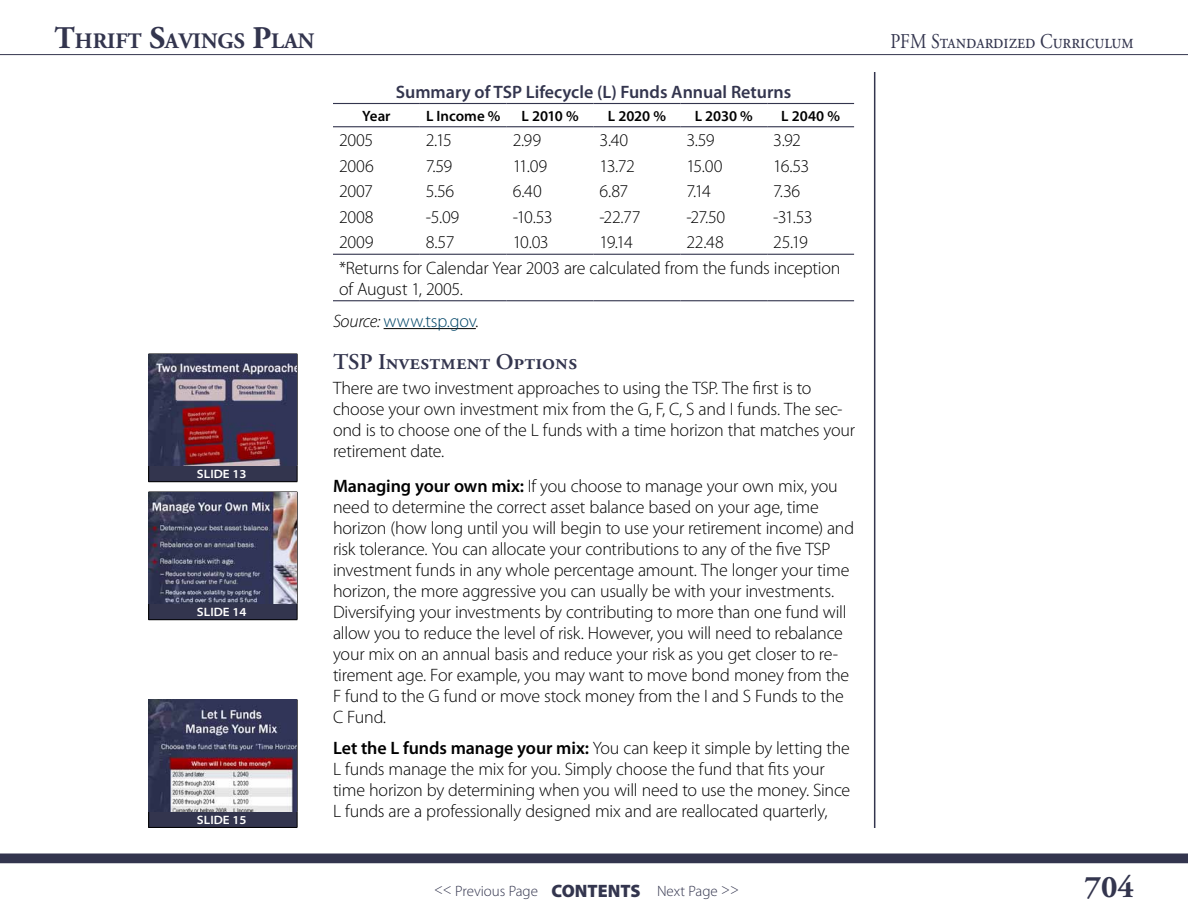
<style>
.page{position:relative;width:1188px;height:918px;background:#fff}
.page>*{position:absolute;margin:0;border:0;box-sizing:border-box;transform-origin:0 0}
.t1{font:700 31.5px "Adobe Garamond Pro";color:#33354e}
.t2{font:600 22.5px "Adobe Garamond Pro";color:#33354e}
.t3{font:700 22.05px "Adobe Garamond Pro";color:#33354e}
.t4{font:21px "Adobe Garamond Pro";color:#33354e;scale:.86 1}
.t5{font:300 18px/21px "Myriad Pro";letter-spacing:-.015em;color:#000}
.t6{font:600 18px "Myriad Pro";color:#33354e}
.t7{font:600 15px "Myriad Pro";letter-spacing:-.005em;color:#000}
.t8{font:300 15px "Myriad Pro";color:#33354e}
.t9{font:600 semi-expanded 12.15px "Myriad Pro";color:#fff}
.s1{font-size:31.5px}
.s2{font-style:italic}
.s3{color:#004568}
.s4{font-weight:600}
.s5{font-weight:900;font-size:18px}
</style>
<div class="page">
<div style="left:0;top:854px;width:1188px;height:9px;background:#33354e"></div>
<hr style="left:0;top:54px;width:1188px;height:1px;background:#33354e">
<hr style="left:874px;top:72px;width:1px;height:756px;background:#33354e">
<hr style="left:384px;top:328px;width:92px;height:1px;background:#000">
<hr style="left:333px;top:103px;width:87px;height:1px;background:#33354e">
<hr style="left:420px;top:103px;width:87px;height:1px;background:#33354e">
<hr style="left:507px;top:103px;width:87px;height:1px;background:#33354e">
<hr style="left:594px;top:103px;width:86px;height:1px;background:#33354e">
<hr style="left:680px;top:103px;width:87px;height:1px;background:#33354e">
<hr style="left:767px;top:103px;width:87px;height:1px;background:#33354e">
<hr style="left:333px;top:126px;width:87px;height:1px;background:#33354e">
<hr style="left:420px;top:126px;width:87px;height:1px;background:#33354e">
<hr style="left:507px;top:126px;width:87px;height:1px;background:#33354e">
<hr style="left:594px;top:126px;width:86px;height:1px;background:#33354e">
<hr style="left:680px;top:126px;width:87px;height:1px;background:#33354e">
<hr style="left:767px;top:126px;width:87px;height:1px;background:#33354e">
<hr style="left:333px;top:254px;width:87px;height:1px;background:#33354e">
<hr style="left:420px;top:254px;width:87px;height:1px;background:#33354e">
<hr style="left:507px;top:254px;width:87px;height:1px;background:#33354e">
<hr style="left:594px;top:254px;width:86px;height:1px;background:#33354e">
<hr style="left:680px;top:254px;width:87px;height:1px;background:#33354e">
<hr style="left:767px;top:254px;width:87px;height:1px;background:#33354e">
<hr style="left:333px;top:300px;width:87px;height:1px;background:#33354e">
<hr style="left:420px;top:300px;width:87px;height:1px;background:#33354e">
<hr style="left:507px;top:300px;width:87px;height:1px;background:#33354e">
<hr style="left:594px;top:300px;width:86px;height:1px;background:#33354e">
<hr style="left:680px;top:300px;width:87px;height:1px;background:#33354e">
<hr style="left:767px;top:300px;width:87px;height:1px;background:#33354e">
<div style="left:149px;top:466px;width:148px;height:16px;background:#33354e"></div>
<hr style="left:148px;top:354px;width:1px;height:112px;background:#000">
<hr style="left:297px;top:354px;width:1px;height:112px;background:#000">
<svg style="left:148px;top:466px;width:1px;height:15px"></svg>
<svg style="left:297px;top:466px;width:1px;height:16px"></svg>
<hr style="left:148px;top:481px;width:149px;height:1px;background:#000">
<img style="left:149px;top:354px;width:148px;height:112px">
<div style="left:149px;top:604px;width:148px;height:16px;background:#33354e"></div>
<hr style="left:148px;top:492px;width:1px;height:112px;background:#000">
<hr style="left:297px;top:492px;width:1px;height:112px;background:#000">
<svg style="left:148px;top:604px;width:1px;height:15px"></svg>
<svg style="left:297px;top:604px;width:1px;height:16px"></svg>
<hr style="left:148px;top:619px;width:149px;height:1px;background:#000">
<img style="left:149px;top:492px;width:148px;height:112px">
<div style="left:149px;top:811px;width:148px;height:16px;background:#33354e"></div>
<hr style="left:148px;top:699px;width:149px;height:1px;background:#000">
<hr style="left:148px;top:700px;width:1px;height:111px;background:#000">
<hr style="left:297px;top:700px;width:1px;height:111px;background:#000">
<svg style="left:148px;top:811px;width:1px;height:16px"></svg>
<svg style="left:297px;top:811px;width:1px;height:16px"></svg>
<hr style="left:148px;top:827px;width:149px;height:1px;background:#000">
<img style="left:149px;top:700px;width:148px;height:111px">
<p class="t3" style="left:55px;top:28px;width:261px"><span class="s1">T</span>HRIFT <span class="s1">S</span>AVINGS <span class="s1">P</span>LAN</p>
<p class="t9" style="left:197px;top:466px;width:51px">SLIDE 13</p>
<p class="t9" style="left:197px;top:604px;width:51px">SLIDE 14</p>
<p class="t9" style="left:197px;top:812px;width:51px">SLIDE 15</p>
<p class="t6" style="left:396px;top:80px;width:397px">Summary of TSP Lifecycle (L) Funds Annual Returns</p>
<p class="t7" style="left:362px;top:106px;width:30px">Year</p>
<p class="t7" style="left:426px;top:106px;width:76px">L Income %</p>
<p class="t7" style="left:522px;top:106px;width:59px">L 2010 %</p>
<p class="t7" style="left:608px;top:106px;width:59px">L 2020 %</p>
<p class="t7" style="left:695px;top:106px;width:60px">L 2030 %</p>
<p class="t7" style="left:781px;top:106px;width:60px">L 2040 %</p>
<p class="t5" style="left:339px;top:130px;width:36px">2005</p>
<p class="t5" style="left:426px;top:130px;width:28px">2.15</p>
<p class="t5" style="left:513px;top:130px;width:30px">2.99</p>
<p class="t5" style="left:600px;top:130px;width:30px">3.40</p>
<p class="t5" style="left:686px;top:130px;width:30px">3.59</p>
<p class="t5" style="left:773px;top:130px;width:29px">3.92</p>
<p class="t5" style="left:339px;top:155px;width:36px">2006</p>
<p class="t5" style="left:426px;top:155px;width:28px">7.59</p>
<p class="t5" style="left:513px;top:155px;width:36px">11.09</p>
<p class="t5" style="left:600px;top:155px;width:37px">13.72</p>
<p class="t5" style="left:686px;top:155px;width:38px">15.00</p>
<p class="t5" style="left:773px;top:155px;width:38px">16.53</p>
<p class="t5" style="left:339px;top:181px;width:35px">2007</p>
<p class="t5" style="left:426px;top:181px;width:30px">5.56</p>
<p class="t5" style="left:513px;top:181px;width:31px">6.40</p>
<p class="t5" style="left:600px;top:181px;width:30px">6.87</p>
<p class="t5" style="left:686px;top:181px;width:26px">7.14</p>
<p class="t5" style="left:773px;top:181px;width:28px">7.36</p>
<p class="t5" style="left:339px;top:206px;width:36px">2008</p>
<p class="t5" style="left:426px;top:206px;width:35px">-5.09</p>
<p class="t5" style="left:513px;top:206px;width:41px">-10.53</p>
<p class="t5" style="left:600px;top:206px;width:42px">-22.77</p>
<p class="t5" style="left:686px;top:206px;width:40px">-27.50</p>
<p class="t5" style="left:773px;top:206px;width:41px">-31.53</p>
<p class="t5" style="left:339px;top:232px;width:36px">2009</p>
<p class="t5" style="left:426px;top:232px;width:30px">8.57</p>
<p class="t5" style="left:513px;top:232px;width:37px">10.03</p>
<p class="t5" style="left:600px;top:232px;width:35px">19.14</p>
<p class="t5" style="left:686px;top:232px;width:39px">22.48</p>
<p class="t5" style="left:339px;top:229px;width:503px;line-height:25.5px;text-indent:434px">25.19 *Returns for Calendar Year 2003 are calculated from the funds inception</p>
<p class="t5" style="left:333px;top:273px;width:148px;line-height:32.1px;text-align:center">of August 1, 2005.<br><span class="s2">Source:</span> <span class="s3">www.tsp.gov</span><span class="s2">.</span></p>
<p class="t2" style="left:333px;top:349px;width:246px">TSP Investment Options</p>
<p class="t5" style="left:333px;top:378px;width:524px">There are two investment approaches to using the TSP. The first is to choose your own investment mix from the G, F, C, S and I funds. The sec&shy;ond is to choose one of the L funds with a time horizon that matches your retirement date.</p>
<p class="t5" style="left:333px;top:475px;width:523px"><span class="s4">Managing your own mix:</span> If you choose to manage your own mix, you need to determine the correct asset balance based on your age, time horizon (how long until you will begin to use your retirement income) and risk tolerance. You can allocate your contributions to any of the five TSP investment funds in any whole percentage amount. The longer your time horizon, the more aggressive you can usually be with your investments.<br>Diversifying your investments by contributing to more than one fund will allow you to reduce the level of risk. However, you will need to rebalance your mix on an annual basis and reduce your risk as you get closer to re&shy;tirement age. For example, you may want to move bond money from the F fund to the G fund or move stock money from the I and S Funds to the C Fund<span class="s2">.</span></p>
<p class="t5" style="left:333px;top:738px;width:519px"><span class="s4">Let the L funds manage your mix:</span> You can keep it simple by letting the L funds manage the mix for you. Simply choose the fund that fits your time horizon by determining when you will need to use the money. Since L funds are a professionally designed mix and are reallocated quarterly,</p>
<p class="t4" style="left:890px;top:29px;width:284px">PFM Standardized Curriculum</p>
<p class="t8" style="left:434px;top:881px;width:306px">&lt;&lt; Previous Page <span class="s5">CONTENTS</span> Next Page &gt;&gt;</p>
<h1 class="t1" style="left:1085px;top:869px;width:51px">704</h1>
</div>
